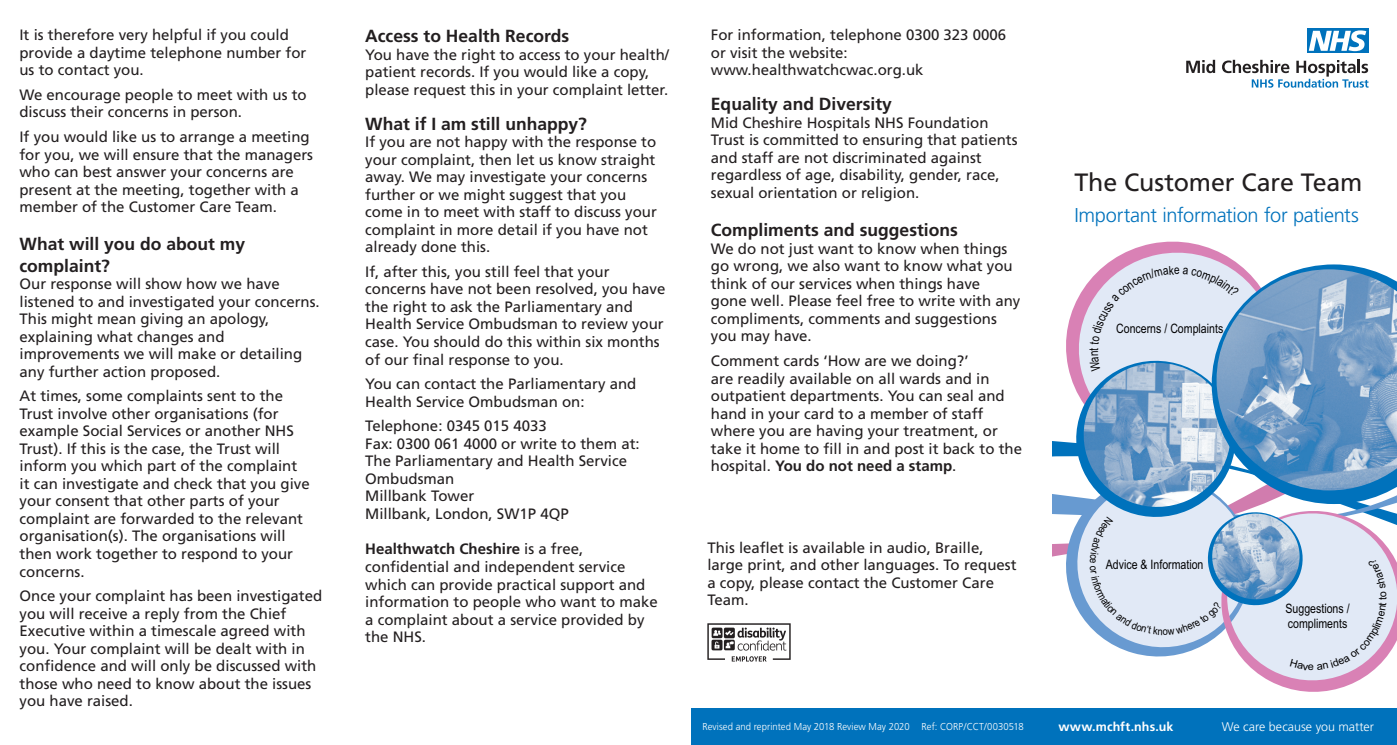
<style>
.page{position:relative;width:1397px;height:745px;background:#fff}
.page>*{position:absolute;margin:0;border:0;box-sizing:border-box;transform-origin:0 0}
.t1{font:25px "Frutiger";letter-spacing:-.005em;color:#231f20}
.t2{font:300 20px "Frutiger";letter-spacing:-.015em;color:#0072bc}
.t3{font:700 17.5px/21px "Frutiger";color:#231f20}
.t4{font:15px/17.5px "Frutiger";color:#231f20}
.t5{font:13px/15.5px "Arial";color:#000001;scale:.82 1}
.t6{font:300 12.5px "Frutiger";letter-spacing:-.005em;color:#fff}
.t7{font:700 12.5px "Frutiger";letter-spacing:.01em;color:#fff}
.t8{font:300 10px "Frutiger";letter-spacing:.005em;color:#fff;scale:.95 1}
.s1{font-weight:700}
</style>
<div class="page">
<svg style="left:1052px;top:441px;width:13px;height:116px"></svg>
<div style="left:691px;top:707px;width:705px;height:37px;background:#0072bc"></div>
<svg style="left:1105px;top:241px;width:133px;height:24px"></svg>
<div style="left:1306px;top:28px;width:62px;height:25px;background:#0072bc"></div>
<svg style="left:1308px;top:30px;width:57px;height:21px"></svg>
<svg style="left:1186px;top:60px;width:28px;height:13px"></svg>
<svg style="left:1222px;top:60px;width:146px;height:28px"></svg>
<svg style="left:707px;top:623px;width:83px;height:38px"></svg>
<svg style="left:1065px;top:265px;width:331px;height:426px"></svg>
<p class="t4" style="left:19px;top:26px;width:288px">It is therefore very helpful if you could provide a daytime telephone number for us to contact you.</p>
<p class="t4" style="left:19px;top:86px;width:289px">We encourage people to meet with us to discuss their concerns in person.</p>
<p class="t4" style="left:19px;top:128px;width:295px">If you would like us to arrange a meeting for you, we will ensure that the managers who can best answer your concerns are present at the meeting, together with a member of the Customer Care Team.</p>
<p class="t3" style="left:19px;top:233px;width:227px">What will you do about my complaint?</p>
<p class="t4" style="left:19px;top:275px;width:302px">Our response will show how we have listened to and investigated your concerns.<br>This might mean giving an apology, explaining what changes and improvements we will make or detailing any further action proposed.</p>
<p class="t4" style="left:19px;top:387px;width:292px">At times, some complaints sent to the Trust involve other organisations (for example Social Services or another NHS Trust). If this is the case, the Trust will inform you which part of the complaint it can investigate and check that you give your consent that other parts of your complaint are forwarded to the relevant organisation(s). The organisations will then work together to respond to your concerns.</p>
<p class="t4" style="left:19px;top:586px;width:304px">Once your complaint has been investigated you will receive a reply from the Chief Executive within a timescale agreed with you. Your complaint will be dealt with in confidence and will only be discussed with those who need to know about the issues you have raised.</p>
<p class="t3" style="left:365px;top:25px;width:205px">Access to Health Records</p>
<p class="t4" style="left:365px;top:45px;width:305px">You have the right to access to your health/ patient records. If you would like a copy, please request this in your complaint letter.</p>
<p class="t3" style="left:365px;top:113px;width:223px">What if I am still unhappy?</p>
<p class="t4" style="left:365px;top:133px;width:293px">If you are not happy with the response to your complaint, then let us know straight away. We may investigate your concerns further or we might suggest that you come in to meet with staff to discuss your complaint in more detail if you have not already done this.</p>
<p class="t4" style="left:365px;top:262px;width:302px">If, after this, you still feel that your concerns have not been resolved, you have the right to ask the Parliamentary and Health Service Ombudsman to review your case. You should do this within six months of our final response to you.</p>
<p class="t4" style="left:365px;top:375px;width:273px">You can contact the Parliamentary and<br>Health Service Ombudsman on:</p>
<p class="t4" style="left:365px;top:417px;width:276px">Telephone: 0345 015 4033<br>Fax: 0300 061 4000 or write to them at:<br>The Parliamentary and Health Service<br>Ombudsman<br>Millbank Tower<br>Millbank, London, SW1P 4QP</p>
<p class="t4" style="left:365px;top:540px;width:294px"><span class="s1">Healthwatch Cheshire</span> is a free, confidential and independent service which can provide practical support and information to people who want to make a complaint about a service provided by the NHS.</p>
<p class="t4" style="left:710px;top:26px;width:297px">For information, telephone 0300 323 0006 or visit the website: www.healthwatchcwac.org.uk</p>
<p class="t3" style="left:710px;top:93px;width:182px">Equality and Diversity</p>
<p class="t4" style="left:710px;top:113px;width:308px">Mid Cheshire Hospitals NHS Foundation Trust is committed to ensuring that patients and staff are not discriminated against regardless of age, disability, gender, race, sexual orientation or religion.</p>
<p class="t3" style="left:710px;top:219px;width:248px">Compliments and suggestions</p>
<p class="t4" style="left:710px;top:239px;width:311px">We do not just want to know when things go wrong, we also want to know what you think of our services when things have<br>gone well. Please feel free to write with any compliments, comments and suggestions you may have.</p>
<p class="t4" style="left:710px;top:352px;width:312px">Comment cards ‘How are we doing?’<br>are readily available on all wards and in outpatient departments. You can seal and hand in your card to a member of staff where you are having your treatment, or take it home to fill in and post it back to the hospital. <span class="s1">You do not need a stamp</span>.</p>
<p class="t4" style="left:707px;top:538px;width:310px">This leaflet is available in audio, Braille, large print, and other languages. To request a copy, please contact the Customer Care Team.</p>
<h1 class="t1" style="left:1074px;top:168px;width:289px">The Customer Care Team</h1>
<h2 class="t2" style="left:1074px;top:204px;width:286px">Important information for patients</h2>
<p class="t5" style="left:1115px;top:322px;width:132px">Concerns / Complaints</p>
<p class="t5" style="left:1105px;top:557px;width:121px">Advice &amp; Information</p>
<p class="t5" style="left:1285px;top:601px;width:80px">Suggestions / compliments</p>
<p class="t8" style="left:702px;top:720px;width:340px">Revised and reprinted May 2018 Review May 2020 Ref: CORP/CCT/0030518</p>
<p class="t7" style="left:1058px;top:719px;width:117px">www.mchft.nhs.uk</p>
<p class="t6" style="left:1221px;top:719px;width:153px">We care because you matter</p>
</div>
